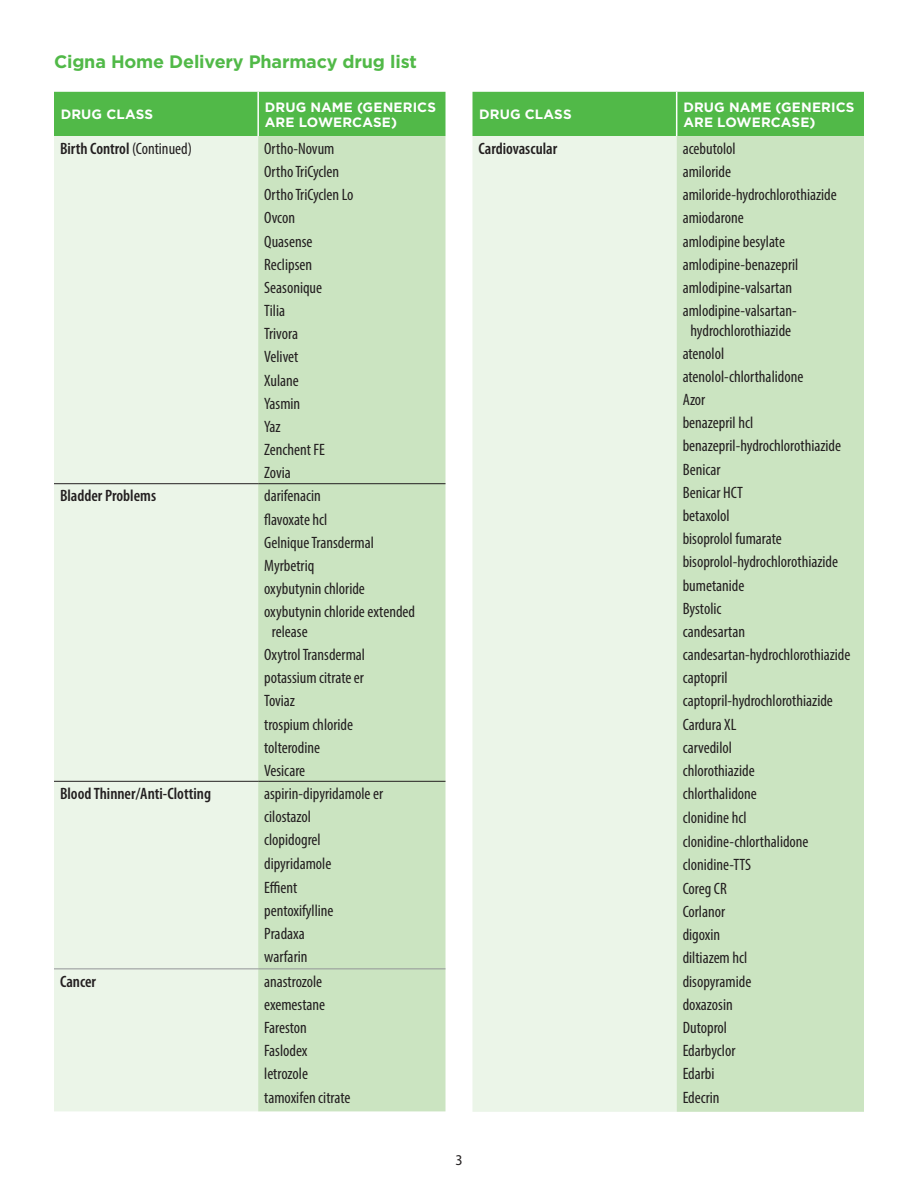
<style>
.page{position:relative;width:918px;height:1188px;background:#fff}
.page>*{position:absolute;margin:0;border:0;box-sizing:border-box;transform-origin:0 0}
.Subhead_body_bold_12{font:700 18px "Gotham";letter-spacing:-.01em;color:#51b948}
.t1{font:condensed 16.5px/19.5px "Myriad Pro";color:#231f20}
.t2{font:600 condensed 16.5px "Myriad Pro";color:#231f20}
.t3{font:semi-condensed 15px "Myriad Pro";color:#231f20}
.t4{font:700 13.5px/15px "Gotham";letter-spacing:.01em;color:#fff}
.s1{font-weight:400}
</style>
<div class="page">
<div style="left:54px;top:92px;width:392px;height:44px;background:#51b948"></div>
<div style="left:54px;top:136px;width:204px;height:975px;background:#ebf5e8"></div>
<div style="left:258px;top:136px;width:188px;height:975px;background:#cbe4c1"></div>
<hr style="left:54px;top:483px;width:204px;height:1px;background:#231f20">
<hr style="left:258px;top:483px;width:188px;height:1px;background:#231f20">
<hr style="left:54px;top:781px;width:204px;height:1px;background:#231f20">
<hr style="left:258px;top:781px;width:188px;height:1px;background:#231f20">
<hr style="left:54px;top:969px;width:204px;height:1px;background:#939598">
<hr style="left:258px;top:969px;width:188px;height:1px;background:#939598">
<hr style="left:257px;top:92px;width:2px;height:44px;background:#fff">
<div style="left:472px;top:92px;width:392px;height:44px;background:#51b948"></div>
<div style="left:472px;top:136px;width:205px;height:976px;background:#ebf5e8"></div>
<div style="left:677px;top:136px;width:187px;height:976px;background:#cbe4c1"></div>
<hr style="left:676px;top:92px;width:1px;height:44px;background:#fff">
<p class="Subhead_body_bold_12" style="left:54px;top:50px;width:364px">Cigna Home Delivery Pharmacy drug list</p>
<p class="t4" style="left:61px;top:107px;width:94px">DRUG CLASS</p>
<p class="t4" style="left:265px;top:99px;width:173px">DRUG NAME (GENERICS<br>ARE LOWERCASE)</p>
<p class="t2" style="left:60px;top:139px;width:133px">Birth Control <span class="s1">(Continued)</span></p>
<p class="t1" style="left:264px;top:138px;width:72px">Ortho-Novum</p>
<p class="t1" style="left:264px;top:162px;width:77px">Ortho TriCyclen</p>
<p class="t1" style="left:264px;top:185px;width:91px">Ortho TriCyclen Lo</p>
<p class="t1" style="left:264px;top:208px;width:32px">Ovcon</p>
<p class="t1" style="left:264px;top:231px;width:50px">Quasense</p>
<p class="t1" style="left:264px;top:254px;width:49px">Reclipsen</p>
<p class="t1" style="left:264px;top:278px;width:60px">Seasonique</p>
<p class="t1" style="left:264px;top:301px;width:22px">Tilia</p>
<p class="t1" style="left:264px;top:324px;width:35px">Trivora</p>
<p class="t1" style="left:264px;top:347px;width:36px">Velivet</p>
<p class="t1" style="left:264px;top:370px;width:36px">Xulane</p>
<p class="t1" style="left:264px;top:393px;width:38px">Yasmin</p>
<p class="t1" style="left:264px;top:417px;width:18px">Yaz</p>
<p class="t1" style="left:264px;top:440px;width:62px">Zenchent FE</p>
<p class="t1" style="left:264px;top:463px;width:28px">Zovia</p>
<p class="t2" style="left:60px;top:487px;width:98px">Bladder Problems</p>
<p class="t1" style="left:264px;top:486px;width:58px">darifenacin</p>
<p class="t1" style="left:264px;top:509px;width:65px">flavoxate hcl</p>
<p class="t1" style="left:264px;top:532px;width:111px">Gelnique Transdermal</p>
<p class="t1" style="left:264px;top:556px;width:52px">Myrbetriq</p>
<p class="t1" style="left:264px;top:579px;width:102px">oxybutynin chloride</p>
<p class="t1" style="left:272px;top:602px;width:145px;text-indent:-8px">oxybutynin chloride extended release</p>
<p class="t1" style="left:264px;top:645px;width:102px">Oxytrol Transdermal</p>
<p class="t1" style="left:264px;top:668px;width:101px">potassium citrate er</p>
<p class="t1" style="left:264px;top:691px;width:32px">Toviaz</p>
<p class="t1" style="left:264px;top:714px;width:91px">trospium chloride</p>
<p class="t1" style="left:264px;top:737px;width:58px">tolterodine</p>
<p class="t1" style="left:264px;top:761px;width:43px">Vesicare</p>
<p class="t2" style="left:60px;top:785px;width:153px">Blood Thinner/Anti-Clotting</p>
<p class="t1" style="left:264px;top:784px;width:120px">aspirin-dipyridamole er</p>
<p class="t1" style="left:264px;top:807px;width:48px">cilostazol</p>
<p class="t1" style="left:264px;top:830px;width:58px">clopidogrel</p>
<p class="t1" style="left:264px;top:853px;width:69px">dipyridamole</p>
<p class="t1" style="left:264px;top:877px;width:35px">Effient</p>
<p class="t1" style="left:264px;top:901px;width:71px">pentoxifylline</p>
<p class="t1" style="left:264px;top:924px;width:42px">Pradaxa</p>
<p class="t1" style="left:264px;top:947px;width:45px">warfarin</p>
<p class="t2" style="left:60px;top:972px;width:38px">Cancer</p>
<p class="t1" style="left:264px;top:971px;width:60px">anastrozole</p>
<p class="t1" style="left:264px;top:994px;width:63px">exemestane</p>
<p class="t1" style="left:264px;top:1018px;width:44px">Fareston</p>
<p class="t1" style="left:264px;top:1041px;width:45px">Faslodex</p>
<p class="t1" style="left:264px;top:1064px;width:45px">letrozole</p>
<p class="t1" style="left:264px;top:1087px;width:88px">tamoxifen citrate</p>
<p class="t4" style="left:479px;top:107px;width:94px">DRUG CLASS</p>
<p class="t4" style="left:683px;top:99px;width:173px">DRUG NAME (GENERICS<br>ARE LOWERCASE)</p>
<p class="t2" style="left:478px;top:139px;width:80px">Cardiovascular</p>
<p class="t1" style="left:683px;top:138px;width:55px">acebutolol</p>
<p class="t1" style="left:683px;top:162px;width:50px">amiloride</p>
<p class="t1" style="left:683px;top:185px;width:156px">amiloride-hydrochlorothiazide</p>
<p class="t1" style="left:683px;top:208px;width:63px">amiodarone</p>
<p class="t1" style="left:683px;top:231px;width:104px">amlodipine besylate</p>
<p class="t1" style="left:683px;top:254px;width:117px">amlodipine-benazepril</p>
<p class="t1" style="left:683px;top:278px;width:111px">amlodipine-valsartan</p>
<p class="t1" style="left:683px;top:301px;width:116px;text-align:center">amlodipine-valsartan&shy;hydrochlorothiazide</p>
<p class="t1" style="left:683px;top:343px;width:43px">atenolol</p>
<p class="t1" style="left:683px;top:367px;width:122px">atenolol-chlorthalidone</p>
<p class="t1" style="left:683px;top:390px;width:24px">Azor</p>
<p class="t1" style="left:683px;top:413px;width:72px">benazepril hcl</p>
<p class="t1" style="left:683px;top:436px;width:160px">benazepril-hydrochlorothiazide</p>
<p class="t1" style="left:683px;top:459px;width:39px">Benicar</p>
<p class="t1" style="left:683px;top:482px;width:62px">Benicar HCT</p>
<p class="t1" style="left:683px;top:506px;width:49px">betaxolol</p>
<p class="t1" style="left:683px;top:529px;width:101px">bisoprolol fumarate</p>
<p class="t1" style="left:683px;top:552px;width:157px">bisoprolol-hydrochlorothiazide</p>
<p class="t1" style="left:683px;top:575px;width:63px">bumetanide</p>
<p class="t1" style="left:683px;top:598px;width:40px">Bystolic</p>
<p class="t1" style="left:683px;top:621px;width:64px">candesartan</p>
<p class="t1" style="left:683px;top:645px;width:169px">candesartan-hydrochlorothiazide</p>
<p class="t1" style="left:683px;top:668px;width:46px">captopril</p>
<p class="t1" style="left:683px;top:691px;width:152px">captopril-hydrochlorothiazide</p>
<p class="t1" style="left:683px;top:714px;width:55px">Cardura XL</p>
<p class="t1" style="left:683px;top:737px;width:51px">carvedilol</p>
<p class="t1" style="left:683px;top:761px;width:74px">chlorothiazide</p>
<p class="t1" style="left:683px;top:784px;width:76px">chlorthalidone</p>
<p class="t1" style="left:683px;top:808px;width:65px">clonidine hcl</p>
<p class="t1" style="left:683px;top:831px;width:127px">clonidine-chlorthalidone</p>
<p class="t1" style="left:683px;top:854px;width:70px">clonidine-TTS</p>
<p class="t1" style="left:683px;top:879px;width:46px">Coreg CR</p>
<p class="t1" style="left:683px;top:902px;width:44px">Corlanor</p>
<p class="t1" style="left:683px;top:925px;width:39px">digoxin</p>
<p class="t1" style="left:683px;top:948px;width:66px">diltiazem hcl</p>
<p class="t1" style="left:683px;top:971px;width:70px">disopyramide</p>
<p class="t1" style="left:683px;top:994px;width:52px">doxazosin</p>
<p class="t1" style="left:683px;top:1018px;width:46px">Dutoprol</p>
<p class="t1" style="left:683px;top:1041px;width:54px">Edarbyclor</p>
<p class="t1" style="left:683px;top:1064px;width:33px">Edarbi</p>
<p class="t1" style="left:683px;top:1087px;width:38px">Edecrin</p>
<p class="t3" style="left:455px;top:1152px;width:9px">3</p>
</div>
